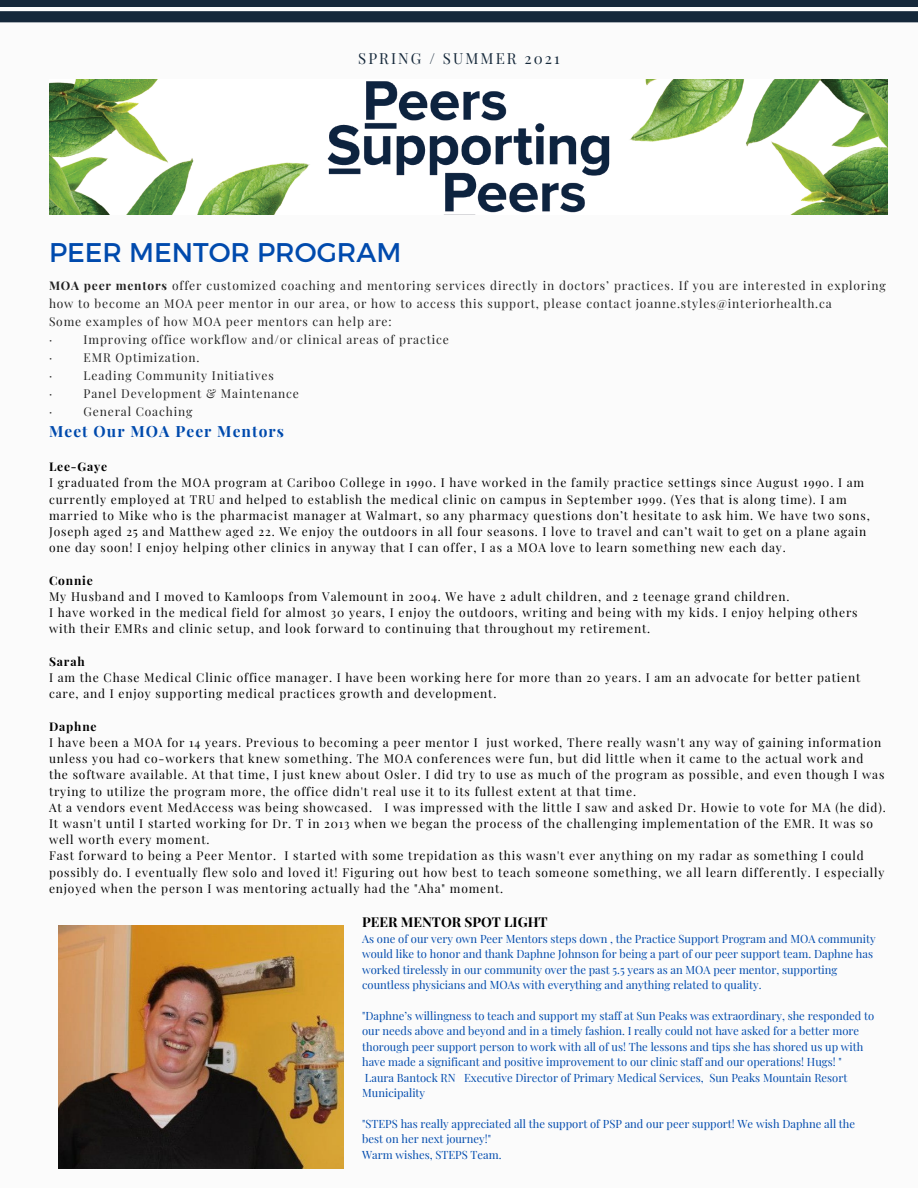
<style>
.page{position:relative;width:918px;height:1188px;background:#fbfbfb}
.page>*{position:absolute;margin:0;border:0;box-sizing:border-box;transform-origin:0 0}
.t1{font:27px "Montserrat";color:#004aad}
.t2{font:700 15.45px "Playfair Display";letter-spacing:.07em;color:#004aad}
.t3{font:15px "Playfair Display";letter-spacing:.14em;color:#15283a}
.t4{font:700 13.65px "Playfair Display";color:#000}
.t5{font:12px/16.2px "Playfair Display";letter-spacing:.07em;color:#000}
.t6{font:12px/18px "Playfair Display";letter-spacing:.07em;color:#222}
.t7{font:700 12px "Playfair Display";letter-spacing:.07em;color:#000}
.t8{font:11.25px/15.5px "Playfair Display";color:#004aad}
.s1{font-weight:700}
</style>
<div class="page">
<svg style="left:0;top:11px;width:918px;height:11px;background:#182b3d"></svg>
<div style="left:0;top:0;width:918px;height:7px;background:#15283a"></div>
<img style="left:49px;top:79px;width:838px;height:135px">
<img style="left:59px;top:925px;width:284px;height:243px">
<p class="t3" style="left:358px;top:48px;width:203px">SPRING / SUMMER 2021</p>
<p class="t1" style="left:49px;top:235px;width:354px">PEER MENTOR PROGRAM</p>
<p class="t6" style="left:49px;top:276px;width:838px"><span class="s1">MOA peer mentors</span> offer customized coaching and mentoring services directly in doctors’ practices. If you are interested in exploring how to become an MOA peer mentor in our area, or how to access this support, please contact joanne.styles@interiorhealth.ca</p>
<p class="t6" style="left:49px;top:312px;width:344px">Some examples of how MOA peer mentors can help are:</p>
<p class="t6" style="left:49px;top:330px;width:5px">·</p>
<p class="t6" style="left:84px;top:330px;width:367px">Improving office workflow and/or clinical areas of practice</p>
<p class="t6" style="left:49px;top:348px;width:5px">·</p>
<p class="t6" style="left:84px;top:348px;width:117px">EMR Optimization.</p>
<p class="t6" style="left:49px;top:366px;width:5px">·</p>
<p class="t6" style="left:84px;top:366px;width:192px">Leading Community Initiatives</p>
<p class="t6" style="left:49px;top:384px;width:5px">·</p>
<p class="t6" style="left:84px;top:384px;width:217px">Panel Development &amp; Maintenance</p>
<p class="t6" style="left:49px;top:402px;width:5px">·</p>
<p class="t6" style="left:84px;top:402px;width:110px">General Coaching</p>
<p class="t2" style="left:49px;top:421px;width:237px">Meet Our MOA Peer Mentors</p>
<p class="t7" style="left:49px;top:458px;width:60px">Lee-Gaye</p>
<p class="t5" style="left:49px;top:474px;width:822px">I graduated from the MOA program at Cariboo College in 1990. I have worked in the family practice settings since August 1990. I am currently employed at TRU and helped to establish the medical clinic on campus in September 1999. (Yes that is along time). I am married to Mike who is the pharmacist manager at Walmart, so any pharmacy questions don’t hesitate to ask him. We have two sons, Joseph aged 25 and Matthew aged 22. We enjoy the outdoors in all four seasons. I love to travel and can’t wait to get on a plane again one day soon! I enjoy helping other clinics in anyway that I can offer, I as a MOA love to learn something new each day.</p>
<p class="t7" style="left:49px;top:572px;width:45px">Connie</p>
<p class="t5" style="left:49px;top:588px;width:742px">My Husband and I moved to Kamloops from Valemount in 2004. We have 2 adult children, and 2 teenage grand children.</p>
<p class="t5" style="left:49px;top:604px;width:810px">I have worked in the medical field for almost 30 years, I enjoy the outdoors, writing and being with my kids. I enjoy helping others with their EMRs and clinic setup, and look forward to continuing that throughout my retirement.</p>
<p class="t7" style="left:49px;top:653px;width:37px">Sarah</p>
<p class="t5" style="left:49px;top:669px;width:813px">I am the Chase Medical Clinic office manager. I have been working here for more than 20 years. I am an advocate for better patient care, and I enjoy supporting medical practices growth and development.</p>
<p class="t7" style="left:49px;top:718px;width:49px">Daphne</p>
<p class="t5" style="left:49px;top:734px;width:837px">I have been a MOA for 14 years. Previous to becoming a peer mentor I just worked, There really wasn't any way of gaining information unless you had co-workers that knew something. The MOA conferences were fun, but did little when it came to the actual work and the software available. At that time, I just knew about Osler. I did try to use as much of the program as possible, and even though I was trying to utilize the program more, the office didn't real use it to its fullest extent at that time.</p>
<p class="t5" style="left:49px;top:799px;width:838px">At a vendors event MedAccess was being showcased. I was impressed with the little I saw and asked Dr. Howie to vote for MA (he did).<br>It wasn't until I started working for Dr. T in 2013 when we began the process of the challenging implementation of the EMR. It was so well worth every moment.</p>
<p class="t5" style="left:49px;top:847px;width:837px">Fast forward to being a Peer Mentor. I started with some trepidation as this wasn't ever anything on my radar as something I could possibly do. I eventually flew solo and loved it! Figuring out how best to teach someone something, we all learn differently. I especially enjoyed when the person I was mentoring actually had the "Aha" moment.</p>
<p class="t4" style="left:362px;top:912px;width:187px">PEER MENTOR SPOT LIGHT</p>
<p class="t8" style="left:362px;top:930px;width:515px">As one of our very own Peer Mentors steps down , the Practice Support Program and MOA community would like to honor and thank Daphne Johnson for being a part of our peer support team. Daphne has worked tirelessly in our community over the past 5.5 years as an MOA peer mentor, supporting countless physicians and MOAs with everything and anything related to quality.</p>
<p class="t8" style="left:362px;top:1007px;width:514px">"Daphne’s willingness to teach and support my staff at Sun Peaks was extraordinary, she responded to our needs above and beyond and in a timely fashion. I really could not have asked for a better more thorough peer support person to work with all of us! The lessons and tips she has shored us up with have made a significant and positive improvement to our clinic staff and our operations! Hugs! "<br>Laura Bantock RN Executive Director of Primary Medical Services, Sun Peaks Mountain Resort Municipality</p>
<p class="t8" style="left:362px;top:1115px;width:495px">"STEPS has really appreciated all the support of PSP and our peer support! We wish Daphne all the best on her next journey!"</p>
<p class="t8" style="left:362px;top:1146px;width:141px">Warm wishes, STEPS Team.</p>
</div>
